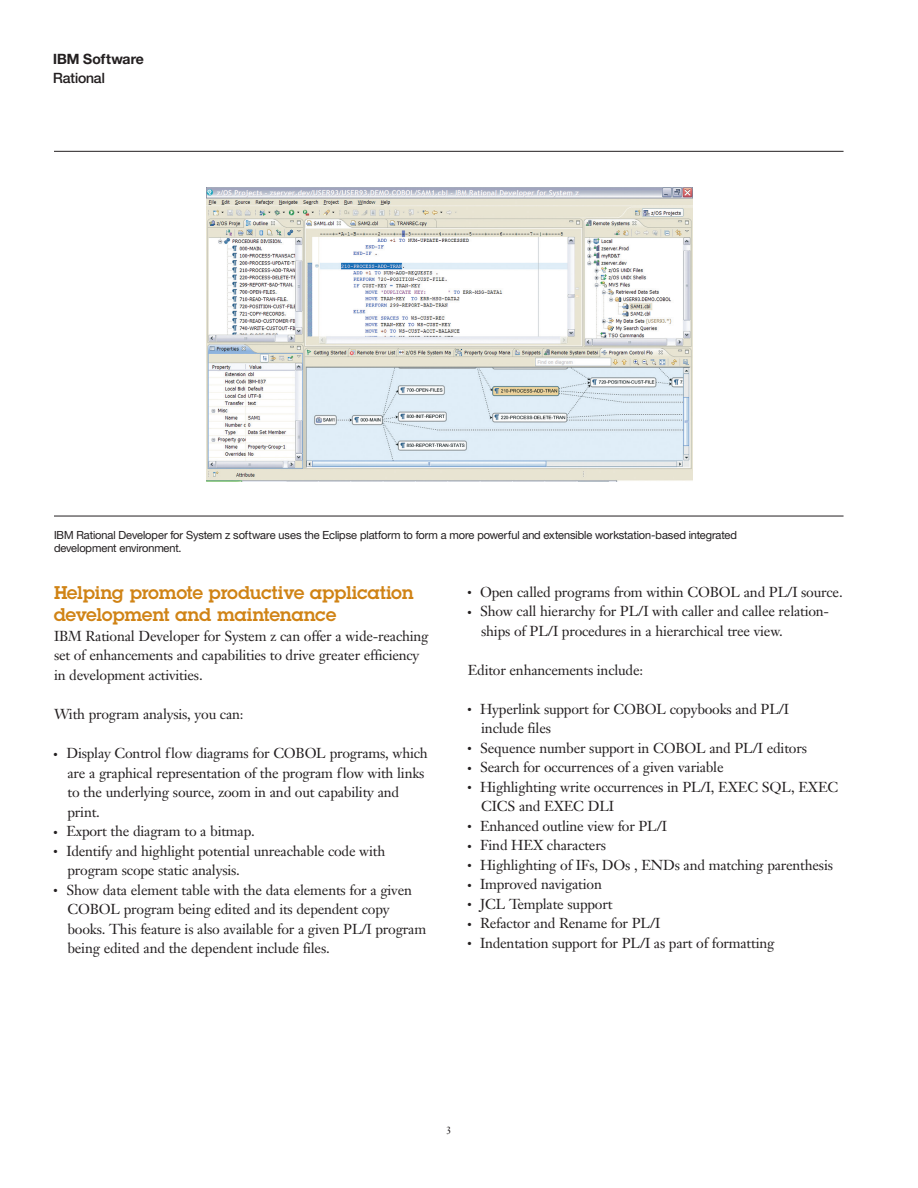
<style>
.page{position:relative;width:918px;height:1188px;background:#fff}
.page>*{position:absolute;margin:0;border:0;box-sizing:border-box;transform-origin:0 0}
.t1{font:600 18px/22.5px "Lubalinfor IBM";color:#d08315}
.t2{font:14.25px/19.5px "Janson Text LT Pro";letter-spacing:-.015em;color:#231f20}
.t3{font:700 14.25px "Helv Neuefor IBM";color:#231f20}
.t4{font:500 14.25px "Helv Neuefor IBM";letter-spacing:-.01em;color:#231f20}
.t5{font:11.25px/13.5px "Helv Neuefor IBM";letter-spacing:-.005em;color:#231f20}
.t6{font:10.5px "Janson Text LT Pro";color:#231f20}
</style>
<div class="page">
<hr style="left:54px;top:151px;width:790px;height:1px;background:#231f20">
<hr style="left:54px;top:516px;width:790px;height:1px;background:#231f20">
<img style="left:206px;top:187px;width:486px;height:294px">
<p class="t3" style="left:53px;top:50px;width:92px">IBM Software</p>
<p class="t4" style="left:53px;top:70px;width:53px">Rational</p>
<p class="t5" style="left:54px;top:528px;width:684px">IBM Rational Developer for System z software uses the Eclipse platform to form a more powerful and extensible workstation-based integrated development environment.</p>
<h2 class="t1" style="left:54px;top:581px;width:361px">Helping promote productive application development and maintenance</h2>
<p class="t2" style="left:54px;top:626px;width:376px">IBM Rational Developer for System z can offer a wide-reaching set of enhancements and capabilities to drive greater efficiency in development activities.</p>
<p class="t2" style="left:54px;top:704px;width:191px">With program analysis, you can:</p>
<p class="t2" style="left:66px;top:743px;width:363px">Display Control flow diagrams for COBOL programs, which are a graphical representation of the program flow with links to the underlying source, zoom in and out capability and print.<br>Export the diagram to a bitmap.<br>Identify and highlight potential unreachable code with program scope static analysis.<br>Show data element table with the data elements for a given COBOL program being edited and its dependent copy books. This feature is also available for a given PL/I program being edited and the dependent include files.</p>
<p class="t2" style="left:480px;top:582px;width:364px">Open called programs from within COBOL and PL/I source.<br>Show call hierarchy for PL/I with caller and callee relation&shy;ships of PL/I procedures in a hierarchical tree view.</p>
<p class="t2" style="left:468px;top:660px;width:177px">Editor enhancements include:</p>
<p class="t2" style="left:480px;top:699px;width:360px">Hyperlink support for COBOL copybooks and PL/I<br>include files<br>Sequence number support in COBOL and PL/I editors Search for occurrences of a given variable<br>Highlighting write occurrences in PL/I, EXEC SQL, EXEC CICS and EXEC DLI<br>Enhanced outline view for PL/I<br>Find HEX characters<br>Highlighting of IFs, DOs , ENDs and matching parenthesis Improved navigation<br>JCL Template support<br>Refactor and Rename for PL/I<br>Indentation support for PL/I as part of formatting</p>
<p class="t6" style="left:446px;top:1124px;width:7px">3</p>
</div>
